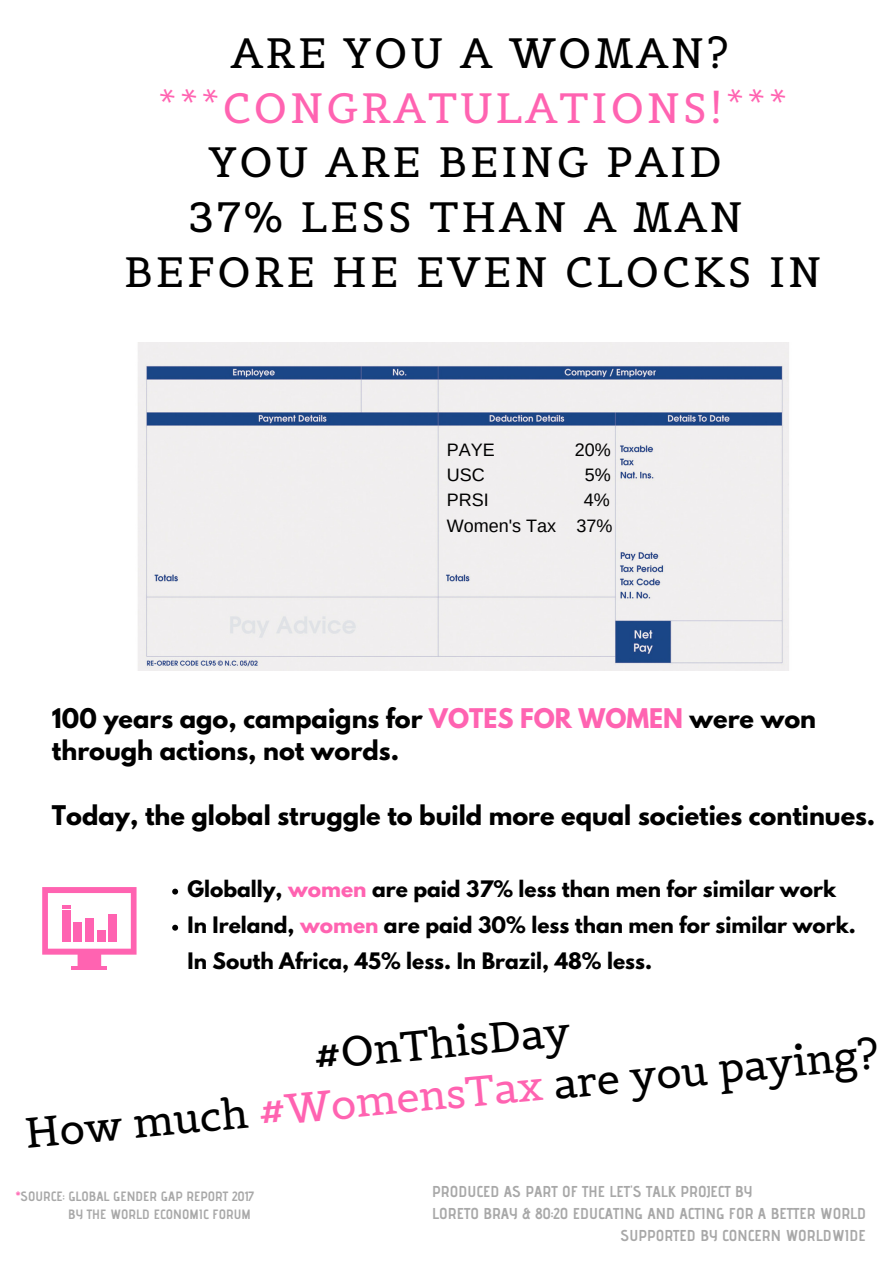
<style>
.page{position:relative;width:893px;height:1263px;background:#fff}
.page>*{position:absolute;margin:0;border:0;box-sizing:border-box;transform-origin:0 0}
.t1{font:42px/54.6px "Belgrano";letter-spacing:.07em;color:#000;text-align:center}
.t2{font:42px "Belgrano";letter-spacing:.07em;color:#ff63b1}
.t3{font:700 24px/32.1px "League Spartan";color:#000}
.t4{font:700 20.1px/36.1px "League Spartan";color:#000}
.t5{font:18px/25px "Arimo";color:#000;text-align:right}
.t6{font:700 15.75px "Advent Pro";color:#a8a8a8}
.t7{font:700 13.5px/18.8px "Advent Pro";color:#a8a8a8;text-align:right}
.s1{color:#ff63b1}
</style>
<div class="page">
<img style="left:138px;top:342px;width:651px;height:329px">
<svg style="left:172px;top:889px;width:6px;height:5px"></svg>
<svg style="left:172px;top:925px;width:6px;height:6px"></svg>
<div style="left:78px;top:953px;width:23px;height:13px;background:#ff63b1"></div>
<hr style="left:72px;top:966px;width:35px;height:4px;background:#ff63b1">
<svg style="left:42px;top:887px;width:95px;height:68px"></svg>
<h1 class="t1" style="left:231px;top:26px;width:499px">ARE YOU A WOMAN?</h1>
<h1 class="t2" style="left:158px;top:81px;width:631px">***CONGRATULATIONS!***</h1>
<h1 class="t1" style="left:124px;top:135px;width:699px">YOU ARE BEING PAID<br>37% LESS THAN A MAN<br>BEFORE HE EVEN CLOCKS IN</h1>
<p class="t5" style="left:447px;top:438px;width:50px">PAYE</p>
<p class="t5" style="left:575px;top:438px;width:38px">20%</p>
<p class="t5" style="left:447px;top:463px;width:40px">USC</p>
<p class="t5" style="left:585px;top:463px;width:28px">5%</p>
<p class="t5" style="left:447px;top:488px;width:44px">PRSI</p>
<p class="t5" style="left:447px;top:488px;width:167px">4%<br>Women's Tax 37%</p>
<p class="t3" style="left:52px;top:706px;width:765px">100 years ago, campaigns for <span class="s1">VOTES FOR WOMEN</span> were won through actions, not words.</p>
<p class="t3" style="left:52px;top:802px;width:825px">Today, the global struggle to build more equal societies continues.</p>
<p class="t4" style="left:187px;top:874px;width:670px">Globally, <span class="s1">women</span> are paid 37% less than men for similar work<br>In Ireland, <span class="s1">women</span> are paid 30% less than men for similar work.<br>In South Africa, 45% less. In Brazil, 48% less.</p>
<h1 class="t1" style="left:18px;top:1055px;width:859px;line-height:50.1px;rotate:-5deg">#OnThisDay<br>How much <span class="s1">#WomensTax</span> are you paying?</h1>
<p class="t7" style="left:16px;top:1186px;width:240px"><span class="s1">*</span>SOURCE: GLOBAL GENDER GAP REPORT 2017<br>BY THE WORLD ECONOMIC FORUM</p>
<p class="t6" style="left:432px;top:1181px;width:322px">PRODUCED AS PART OF THE LET'S TALK PROJECT BY</p>
<p class="t6" style="left:432px;top:1203px;width:435px">LORETO BRAY &amp; 80:20 EDUCATING AND ACTING FOR A BETTER WORLD</p>
<p class="t6" style="left:620px;top:1225px;width:247px">SUPPORTED BY CONCERN WORLDWIDE</p>
</div>
